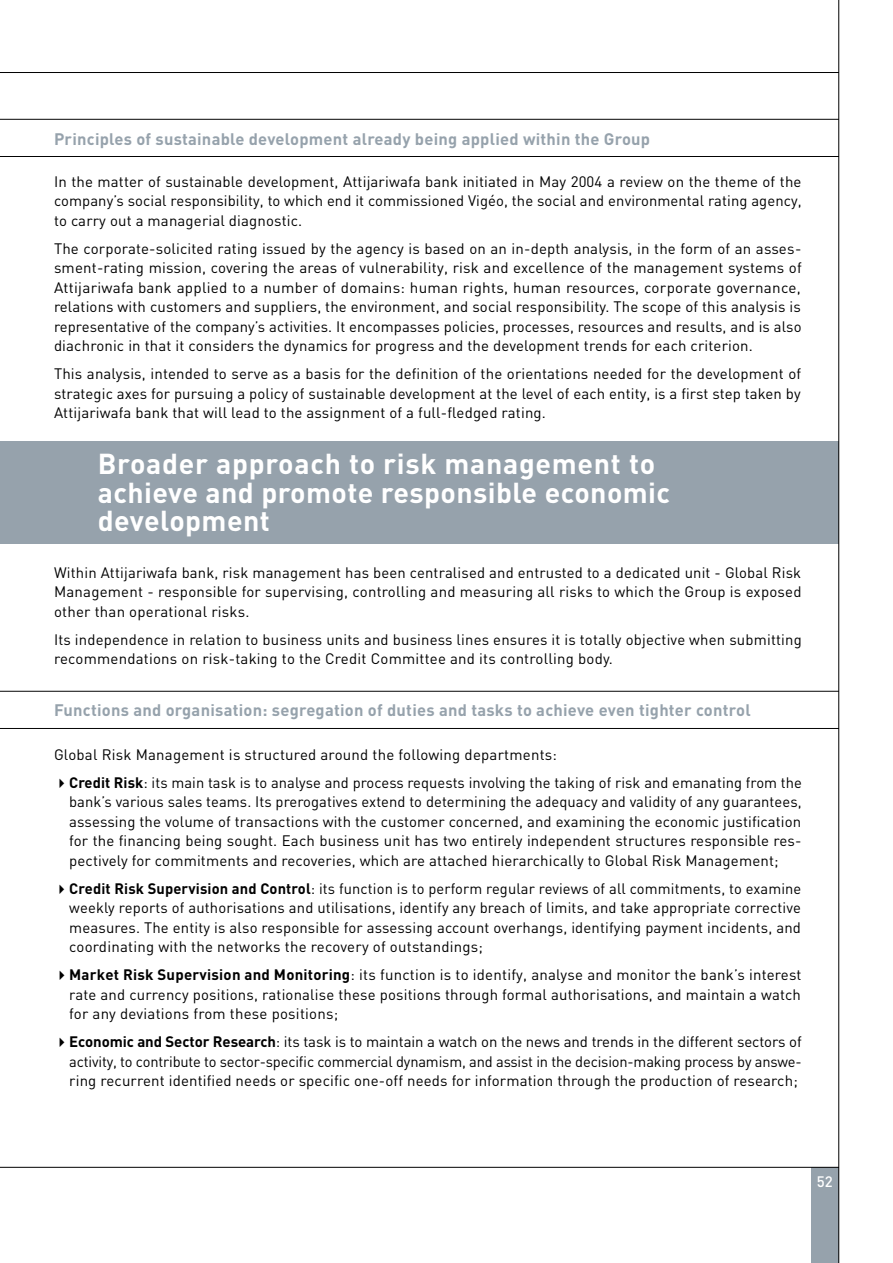
<style>
.page{position:relative;width:893px;height:1263px;background:#fff}
.page>*{position:absolute;margin:0;border:0;box-sizing:border-box;transform-origin:0 0}
.t1{font:700 28.5px/28.5px "DIN";letter-spacing:.015em;color:#fff}
.t2{font:700 16.5px "DIN";letter-spacing:.015em;color:#96a2ac}
.t3{font:15px/19.5px "DIN";letter-spacing:.015em;color:#000;text-align:justify}
.t4{font:500 15px "DIN";color:#fff}
.s1{font-weight:700}
</style>
<div class="page">
<div style="left:811px;top:1167px;width:27px;height:96px;background:#96a2ac"></div>
<hr style="left:0;top:1167px;width:839px;height:1px;background:#000">
<hr style="left:0;top:72px;width:839px;height:1px;background:#000">
<hr style="left:0;top:119px;width:839px;height:1px;background:#000">
<hr style="left:0;top:156px;width:839px;height:1px;background:#000">
<div style="left:0;top:441px;width:839px;height:102px;background:#96a2ac"></div>
<hr style="left:0;top:691px;width:839px;height:1px;background:#000">
<hr style="left:0;top:728px;width:839px;height:1px;background:#000">
<hr style="left:838px;top:0;width:1px;height:1263px;background:#000">
<p class="t2" style="left:54px;top:128px;width:598px">Principles of sustainable development already being applied within the Group</p>
<p class="t3" style="left:54px;top:171px;width:749px">In the matter of sustainable development, Attijariwafa bank initiated in May 2004 a review on the theme of the company’s social responsibility, to which end it commissioned Vigéo, the social and environmental rating agency, to carry out a managerial diagnostic.</p>
<p class="t3" style="left:54px;top:238px;width:749px">The corporate-solicited rating issued by the agency is based on an in-depth analysis, in the form of an asses&shy;sment-rating mission, covering the areas of vulnerability, risk and excellence of the management systems of Attijariwafa bank applied to a number of domains: human rights, human resources, corporate governance, relations with customers and suppliers, the environment, and social responsibility. The scope of this analysis is representative of the company’s activities. It encompasses policies, processes, resources and results, and is also diachronic in that it considers the dynamics for progress and the development trends for each criterion.</p>
<p class="t3" style="left:54px;top:364px;width:749px">This analysis, intended to serve as a basis for the definition of the orientations needed for the development of strategic axes for pursuing a policy of sustainable development at the level of each entity, is a first step taken by Attijariwafa bank that will lead to the assignment of a full-fledged rating.</p>
<p class="t1" style="left:98px;top:448px;width:559px">Broader approach to risk management to</p>
<p class="t1" style="left:98px;top:477px;width:574px">achieve and promote responsible economic development</p>
<p class="t3" style="left:54px;top:562px;width:749px">Within Attijariwafa bank, risk management has been centralised and entrusted to a dedicated unit - Global Risk Management - responsible for supervising, controlling and measuring all risks to which the Group is exposed other than operational risks.</p>
<p class="t3" style="left:54px;top:629px;width:749px">Its independence in relation to business units and business lines ensures it is totally objective when submitting recommendations on risk-taking to the Credit Committee and its controlling body.</p>
<p class="t2" style="left:54px;top:700px;width:698px">Functions and organisation: segregation of duties and tasks to achieve even tighter control</p>
<p class="t3" style="left:54px;top:744px;width:504px">Global Risk Management is structured around the following departments:</p>
<p class="t3" style="left:69px;top:772px;width:734px;text-indent:-15px">✔ <span class="s1">Credit Risk</span>: its main task is to analyse and process requests involving the taking of risk and emanating from the bank’s various sales teams. Its prerogatives extend to determining the adequacy and validity of any guarantees, assessing the volume of transactions with the customer concerned, and examining the economic justification for the financing being sought. Each business unit has two entirely independent structures responsible res&shy;pectively for commitments and recoveries, which are attached hierarchically to Global Risk Management;</p>
<p class="t3" style="left:69px;top:878px;width:734px;text-indent:-15px">✔ <span class="s1">Credit Risk Supervision and Control</span>: its function is to perform regular reviews of all commitments, to examine weekly reports of authorisations and utilisations, identify any breach of limits, and take appropriate corrective measures. The entity is also responsible for assessing account overhangs, identifying payment incidents, and coordinating with the networks the recovery of outstandings;</p>
<p class="t3" style="left:69px;top:965px;width:734px;text-indent:-15px">✔ <span class="s1">Market Risk Supervision and Monitoring</span>: its function is to identify, analyse and monitor the bank’s interest rate and currency positions, rationalise these positions through formal authorisations, and maintain a watch for any deviations from these positions;</p>
<p class="t3" style="left:69px;top:1032px;width:734px;text-indent:-15px">✔<span class="s1">Economic and Sector Research</span>: its task is to maintain a watch on the news and trends in the different sectors of activity, to contribute to sector-specific commercial dynamism, and assist in the decision-making process by answe&shy;ring recurrent identified needs or specific one-off needs for information through the production of research;</p>
<p class="t4" style="left:817px;top:1172px;width:17px">52</p>
</div>
